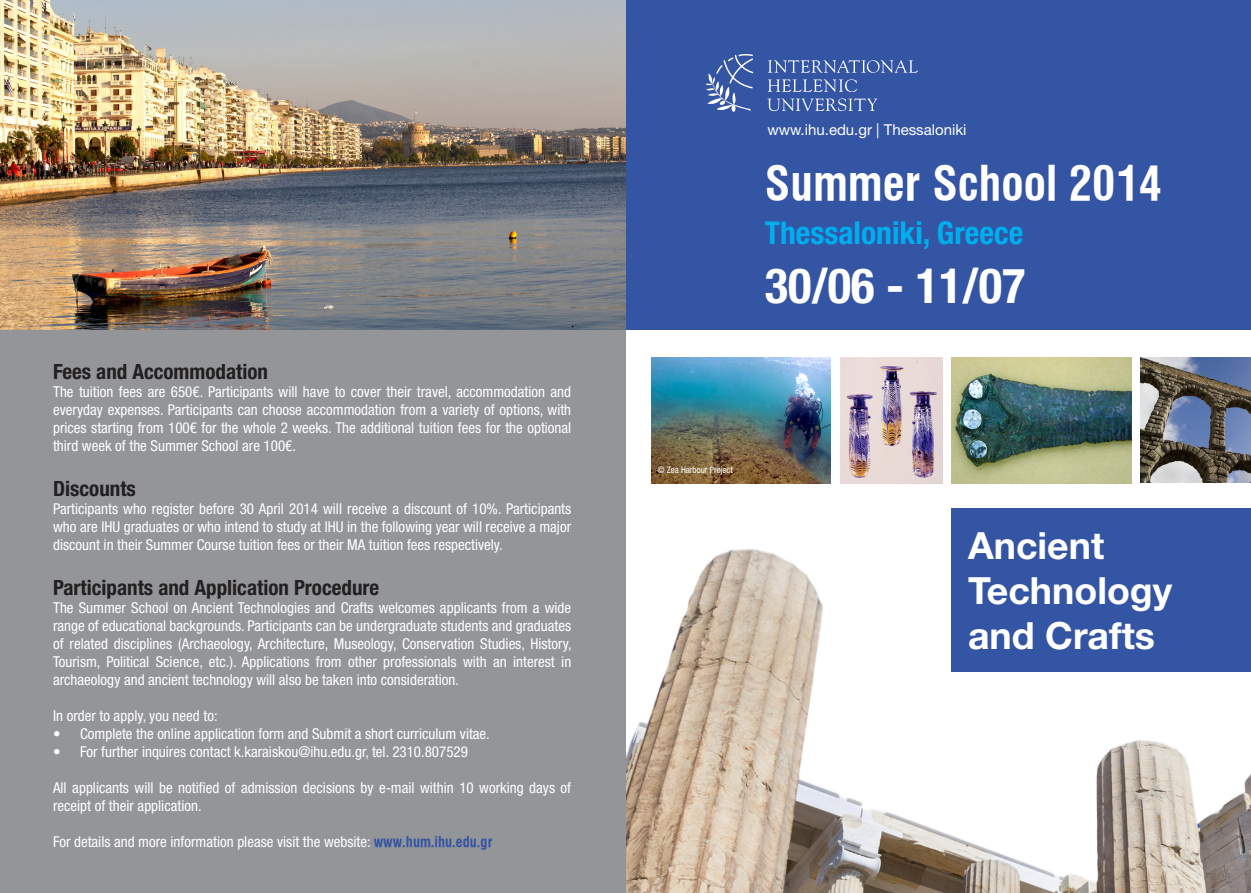
<style>
.page{position:relative;width:1251px;height:893px;background:#fff}
.page>*{position:absolute;margin:0;border:0;box-sizing:border-box;transform-origin:0 0}
.t1{font:700 condensed 48.6px "Helvetica Neue LT Std";color:#fff}
.t2{font:48px "UB Helvetica Cond Bold";color:#fff}
.t3{font:700 37.5px "Helvetica Neue LT Std";color:#fff}
.t4{font:700 condensed 31.5px "Helvetica Neue LT Std";color:#00aeef}
.t5{font:700 condensed 21px "Helvetica Neue LT Std";color:#231f20}
.t6{font:condensed 15px/18px "Helvetica Neue LT Std";color:#fff;text-align:justify}
.t7{font:15px "Helvetica Neue LT Std";color:#fff}
.t8{font:condensed 9px "Helvetica Neue LT Std";color:#fff}
.s1{font-family:"UB Helvetica Cond Bold";font-stretch:normal;color:#3454a4}
</style>
<div class="page">
<img style="left:625px;top:549px;width:625px;height:344px">
<div style="left:0;top:0;width:625px;height:893px;background:#939598"></div>
<div style="left:625px;top:0;width:625px;height:330px;background:#3454a4"></div>
<svg style="left:767px;top:60px;width:150px;height:51px"></svg>
<svg style="left:705px;top:54px;width:48px;height:58px"></svg>
<img style="left:0;top:0;width:625px;height:330px">
<div style="left:951px;top:509px;width:299px;height:163px;background:#3454a4"></div>
<img style="left:651px;top:357px;width:179px;height:127px">
<img style="left:840px;top:357px;width:102px;height:127px">
<img style="left:1140px;top:357px;width:110px;height:125px">
<img style="left:951px;top:357px;width:179px;height:127px">
<p class="t5" style="left:53px;top:359px;width:216px">Fees and Accommodation</p>
<p class="t6" style="left:53px;top:383px;width:519px">The tuition fees are 650€. Participants will have to cover their travel, accommodation and everyday expenses. Participants can choose accommodation from a variety of options, with prices starting from 100€ for the whole 2 weeks. The additional tuition fees for the optional third week of the Summer School are 100€.</p>
<p class="t5" style="left:53px;top:476px;width:84px">Discounts</p>
<p class="t6" style="left:53px;top:500px;width:519px">Participants who register before 30 April 2014 will receive a discount of 10%. Participants who are IHU graduates or who intend to study at IHU in the following year will receive a major discount in their Summer Course tuition fees or their MA tuition fees respectively.</p>
<p class="t5" style="left:53px;top:575px;width:327px">Participants and Application Procedure</p>
<p class="t6" style="left:53px;top:599px;width:520px">The Summer School on Ancient Technologies and Crafts welcomes applicants from a wide range of educational backgrounds. Participants can be undergraduate students and graduates of related disciplines (Archaeology, Architecture, Museology, Conservation Studies, History, Tourism, Political Science, etc.). Applications from other professionals with an interest in archaeology and ancient technology will also be taken into consideration.</p>
<p class="t6" style="left:53px;top:707px;width:166px">In order to apply, you need to:</p>
<p class="t6" style="left:53px;top:725px;width:438px">• Complete the online application form and Submit a short curriculum vitae.</p>
<p class="t6" style="left:53px;top:743px;width:416px">• For further inquires contact k.karaiskou@ihu.edu.gr, tel. 2310.807529</p>
<p class="t6" style="left:53px;top:779px;width:519px">All applicants will be notified of admission decisions by e-mail within 10 working days of receipt of their application.</p>
<p class="t6" style="left:53px;top:833px;width:441px">For details and more information please visit the website: <span class="s1">www.hum.ihu.edu.gr</span></p>
<p class="t7" style="left:767px;top:120px;width:201px">www.ihu.edu.gr | Thessaloniki</p>
<p class="t2" style="left:764px;top:156px;width:398px">Summer School 2014</p>
<p class="t4" style="left:764px;top:214px;width:260px">Thessaloniki, Greece</p>
<p class="t1" style="left:764px;top:256px;width:262px">30/06 - 11/07</p>
<p class="t8" style="left:657px;top:465px;width:77px">© Zea Harbour Project</p>
<p class="t3" style="left:967px;top:523px;width:138px">Ancient</p>
<p class="t3" style="left:967px;top:568px;width:206px">Technology</p>
<p class="t3" style="left:967px;top:613px;width:188px">and Crafts</p>
</div>
